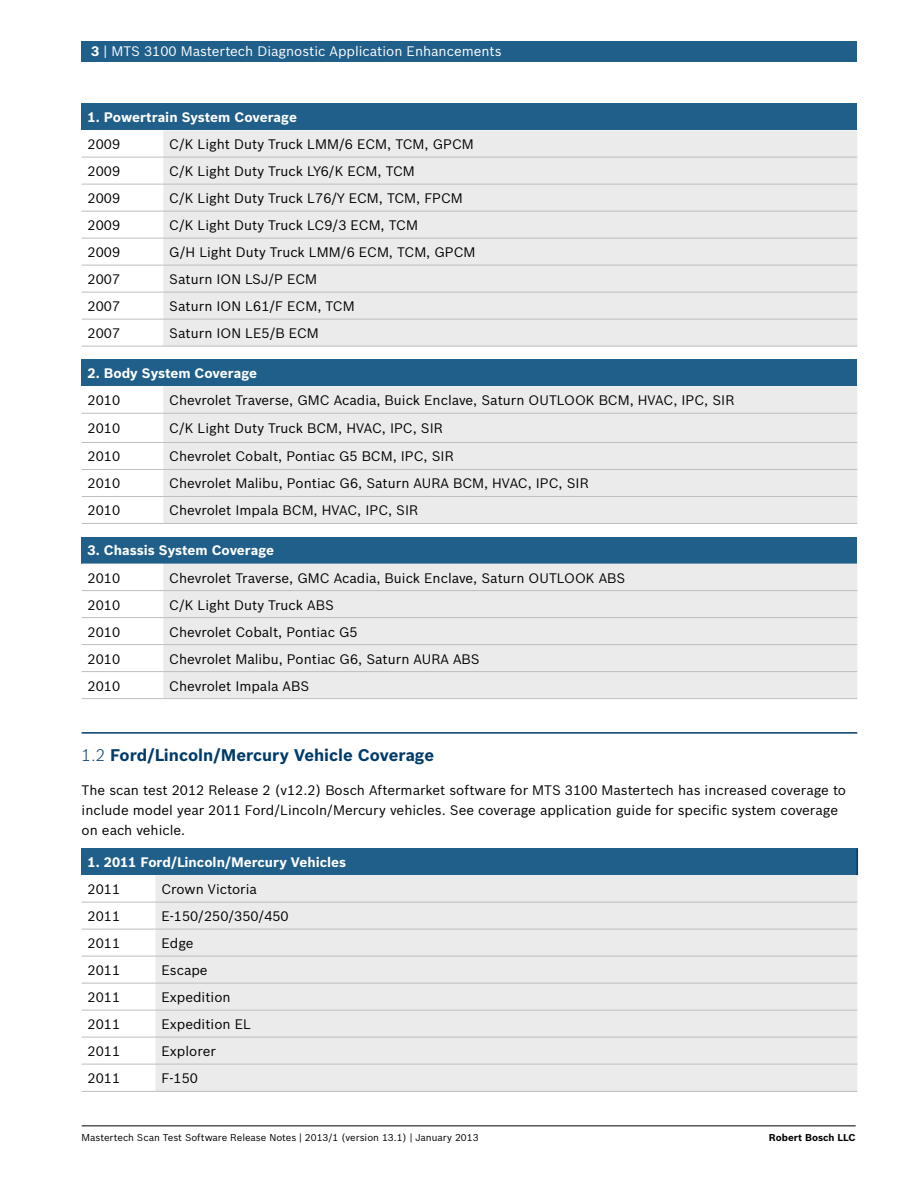
<style>
.page{position:relative;width:918px;height:1188px;background:#fff}
.page>*{position:absolute;margin:0;border:0;box-sizing:border-box;transform-origin:0 0}
.t1{font:700 16.5px "Bosch Sans";color:#003b6a}
.t2{font:13.5px/20.4px "Bosch Sans";color:#000}
.t3{font:700 13.5px "Bosch Sans";color:#fff}
.t4{font:13.5px "Bosch Sans";color:#fff}
.t5{font:9.75px "Bosch Sans";color:#000}
.t6{font:700 9.75px "Bosch Sans";color:#000}
.s1{font-weight:700}
.s2{font-weight:300}
</style>
<div class="page">
<div style="left:82px;top:41px;width:775px;height:20px;background:#215f8b"></div>
<hr style="left:82px;top:1125px;width:774px;height:1px;background:#000">
<hr style="left:82px;top:732px;width:775px;height:2px;background:#003b6a">
<div style="left:82px;top:103px;width:775px;height:27px;background:#215f8b"></div>
<svg style="left:82px;top:156px;width:81px;height:190px"></svg>
<div style="left:163px;top:130px;width:694px;height:216px;background:#ebebec"></div>
<hr style="left:82px;top:157px;width:81px;height:1px;background:#bcbec0">
<hr style="left:163px;top:157px;width:694px;height:1px;background:#bcbec0">
<hr style="left:82px;top:184px;width:81px;height:1px;background:#bcbec0">
<hr style="left:163px;top:184px;width:694px;height:1px;background:#bcbec0">
<hr style="left:82px;top:211px;width:81px;height:1px;background:#bcbec0">
<hr style="left:163px;top:211px;width:694px;height:1px;background:#bcbec0">
<hr style="left:82px;top:238px;width:81px;height:1px;background:#bcbec0">
<hr style="left:163px;top:238px;width:694px;height:1px;background:#bcbec0">
<hr style="left:82px;top:265px;width:81px;height:1px;background:#bcbec0">
<hr style="left:163px;top:265px;width:694px;height:1px;background:#bcbec0">
<hr style="left:82px;top:292px;width:81px;height:1px;background:#bcbec0">
<hr style="left:163px;top:292px;width:694px;height:1px;background:#bcbec0">
<hr style="left:82px;top:319px;width:81px;height:1px;background:#bcbec0">
<hr style="left:163px;top:319px;width:694px;height:1px;background:#bcbec0">
<hr style="left:82px;top:346px;width:81px;height:1px;background:#bcbec0">
<hr style="left:163px;top:346px;width:694px;height:1px;background:#bcbec0">
<div style="left:82px;top:359px;width:775px;height:27px;background:#215f8b"></div>
<svg style="left:82px;top:412px;width:81px;height:1px"></svg>
<div style="left:163px;top:386px;width:694px;height:137px;background:#ebebec"></div>
<hr style="left:82px;top:413px;width:81px;height:1px;background:#bcbec0">
<hr style="left:163px;top:413px;width:694px;height:1px;background:#bcbec0">
<hr style="left:82px;top:442px;width:81px;height:1px;background:#bcbec0">
<hr style="left:163px;top:442px;width:694px;height:1px;background:#bcbec0">
<hr style="left:82px;top:469px;width:81px;height:1px;background:#bcbec0">
<hr style="left:163px;top:469px;width:694px;height:1px;background:#bcbec0">
<hr style="left:82px;top:496px;width:81px;height:1px;background:#bcbec0">
<hr style="left:163px;top:496px;width:694px;height:1px;background:#bcbec0">
<hr style="left:82px;top:523px;width:81px;height:1px;background:#bcbec0">
<hr style="left:163px;top:523px;width:694px;height:1px;background:#bcbec0">
<div style="left:82px;top:537px;width:775px;height:27px;background:#215f8b"></div>
<div style="left:163px;top:564px;width:694px;height:134px;background:#ebebec"></div>
<hr style="left:82px;top:590px;width:81px;height:1px;background:#bcbec0">
<hr style="left:163px;top:590px;width:694px;height:1px;background:#bcbec0">
<hr style="left:82px;top:617px;width:81px;height:1px;background:#bcbec0">
<hr style="left:163px;top:617px;width:694px;height:1px;background:#bcbec0">
<hr style="left:82px;top:644px;width:81px;height:1px;background:#bcbec0">
<hr style="left:163px;top:644px;width:694px;height:1px;background:#bcbec0">
<hr style="left:82px;top:671px;width:81px;height:1px;background:#bcbec0">
<hr style="left:163px;top:671px;width:694px;height:1px;background:#bcbec0">
<hr style="left:82px;top:698px;width:81px;height:1px;background:#bcbec0">
<hr style="left:163px;top:698px;width:694px;height:1px;background:#bcbec0">
<div style="left:82px;top:848px;width:775px;height:27px;background:#215f8b"></div>
<svg style="left:82px;top:901px;width:74px;height:190px"></svg>
<div style="left:156px;top:875px;width:701px;height:216px;background:#ebebec"></div>
<hr style="left:82px;top:902px;width:74px;height:1px;background:#bcbec0">
<hr style="left:156px;top:902px;width:701px;height:1px;background:#bcbec0">
<hr style="left:82px;top:929px;width:74px;height:1px;background:#bcbec0">
<hr style="left:156px;top:929px;width:701px;height:1px;background:#bcbec0">
<hr style="left:82px;top:956px;width:74px;height:1px;background:#bcbec0">
<hr style="left:156px;top:956px;width:701px;height:1px;background:#bcbec0">
<hr style="left:82px;top:983px;width:74px;height:1px;background:#bcbec0">
<hr style="left:156px;top:983px;width:701px;height:1px;background:#bcbec0">
<hr style="left:82px;top:1010px;width:74px;height:1px;background:#bcbec0">
<hr style="left:156px;top:1010px;width:701px;height:1px;background:#bcbec0">
<hr style="left:82px;top:1037px;width:74px;height:1px;background:#bcbec0">
<hr style="left:156px;top:1037px;width:701px;height:1px;background:#bcbec0">
<hr style="left:82px;top:1064px;width:74px;height:1px;background:#bcbec0">
<hr style="left:156px;top:1064px;width:701px;height:1px;background:#bcbec0">
<hr style="left:82px;top:1091px;width:74px;height:1px;background:#bcbec0">
<hr style="left:156px;top:1091px;width:701px;height:1px;background:#bcbec0">
<svg style="left:857px;top:848px;width:1px;height:27px"></svg>
<p class="t4" style="left:91px;top:43px;width:412px"><span class="s1">3</span> | MTS 3100 Mastertech Diagnostic Application Enhancements</p>
<p class="t3" style="left:88px;top:109px;width:211px">1. Powertrain System Coverage</p>
<p class="t2" style="left:88px;top:134px;width:34px">2009</p>
<p class="t2" style="left:169px;top:134px;width:306px">C/K Light Duty Truck LMM/6 ECM, TCM, GPCM</p>
<p class="t2" style="left:88px;top:161px;width:34px">2009</p>
<p class="t2" style="left:169px;top:161px;width:247px">C/K Light Duty Truck LY6/K ECM, TCM</p>
<p class="t2" style="left:88px;top:188px;width:34px">2009</p>
<p class="t2" style="left:169px;top:188px;width:295px">C/K Light Duty Truck L76/Y ECM, TCM, FPCM</p>
<p class="t2" style="left:88px;top:215px;width:34px">2009</p>
<p class="t2" style="left:169px;top:215px;width:250px">C/K Light Duty Truck LC9/3 ECM, TCM</p>
<p class="t2" style="left:88px;top:242px;width:34px">2009</p>
<p class="t2" style="left:169px;top:242px;width:308px">G/H Light Duty Truck LMM/6 ECM, TCM, GPCM</p>
<p class="t2" style="left:88px;top:269px;width:34px">2007</p>
<p class="t2" style="left:169px;top:269px;width:149px">Saturn ION LSJ/P ECM</p>
<p class="t2" style="left:88px;top:296px;width:34px">2007</p>
<p class="t2" style="left:169px;top:296px;width:187px">Saturn ION L61/F ECM, TCM</p>
<p class="t2" style="left:88px;top:323px;width:34px">2007</p>
<p class="t2" style="left:169px;top:323px;width:151px">Saturn ION LE5/B ECM</p>
<p class="t3" style="left:88px;top:365px;width:171px">2. Body System Coverage</p>
<p class="t2" style="left:88px;top:390px;width:34px">2010</p>
<p class="t2" style="left:169px;top:390px;width:567px">Chevrolet Traverse, GMC Acadia, Buick Enclave, Saturn OUTLOOK BCM, HVAC, IPC, SIR</p>
<p class="t2" style="left:88px;top:418px;width:34px">2010</p>
<p class="t2" style="left:169px;top:418px;width:275px">C/K Light Duty Truck BCM, HVAC, IPC, SIR</p>
<p class="t2" style="left:88px;top:446px;width:34px">2010</p>
<p class="t2" style="left:169px;top:446px;width:286px">Chevrolet Cobalt, Pontiac G5 BCM, IPC, SIR</p>
<p class="t2" style="left:88px;top:473px;width:34px">2010</p>
<p class="t2" style="left:169px;top:473px;width:421px">Chevrolet Malibu, Pontiac G6, Saturn AURA BCM, HVAC, IPC, SIR</p>
<p class="t2" style="left:88px;top:500px;width:34px">2010</p>
<p class="t2" style="left:169px;top:500px;width:251px">Chevrolet Impala BCM, HVAC, IPC, SIR</p>
<p class="t3" style="left:88px;top:542px;width:188px">3. Chassis System Coverage</p>
<p class="t2" style="left:88px;top:567px;width:34px">2010</p>
<p class="t2" style="left:169px;top:567px;width:458px">Chevrolet Traverse, GMC Acadia, Buick Enclave, Saturn OUTLOOK ABS</p>
<p class="t2" style="left:88px;top:594px;width:34px">2010</p>
<p class="t2" style="left:169px;top:594px;width:166px">C/K Light Duty Truck ABS</p>
<p class="t2" style="left:88px;top:621px;width:34px">2010</p>
<p class="t2" style="left:169px;top:621px;width:190px">Chevrolet Cobalt, Pontiac G5</p>
<p class="t2" style="left:88px;top:648px;width:34px">2010</p>
<p class="t2" style="left:169px;top:648px;width:312px">Chevrolet Malibu, Pontiac G6, Saturn AURA ABS</p>
<p class="t2" style="left:88px;top:675px;width:34px">2010</p>
<p class="t2" style="left:169px;top:675px;width:141px">Chevrolet Impala ABS</p>
<p class="t1" style="left:82px;top:744px;width:354px"><span class="s2">1.2</span> Ford/Lincoln/Mercury Vehicle Coverage</p>
<p class="t2" style="left:82px;top:779px;width:766px">The scan test 2012 Release 2 (v12.2) Bosch Aftermarket software for MTS 3100 Mastertech has increased coverage to include model year 2011 Ford/Lincoln/Mercury vehicles. See coverage application guide for specific system coverage on each vehicle.</p>
<p class="t3" style="left:88px;top:854px;width:260px">1. 2011 Ford/Lincoln/Mercury Vehicles</p>
<p class="t2" style="left:88px;top:879px;width:34px">2011</p>
<p class="t2" style="left:162px;top:879px;width:97px">Crown Victoria</p>
<p class="t2" style="left:88px;top:906px;width:34px">2011</p>
<p class="t2" style="left:162px;top:906px;width:129px">E-150/250/350/450</p>
<p class="t2" style="left:88px;top:933px;width:34px">2011</p>
<p class="t2" style="left:162px;top:933px;width:34px">Edge</p>
<p class="t2" style="left:88px;top:960px;width:34px">2011</p>
<p class="t2" style="left:162px;top:960px;width:48px">Escape</p>
<p class="t2" style="left:88px;top:987px;width:34px">2011</p>
<p class="t2" style="left:162px;top:987px;width:71px">Expedition</p>
<p class="t2" style="left:88px;top:1014px;width:34px">2011</p>
<p class="t2" style="left:162px;top:1014px;width:91px">Expedition EL</p>
<p class="t2" style="left:88px;top:1041px;width:34px">2011</p>
<p class="t2" style="left:162px;top:1041px;width:56px">Explorer</p>
<p class="t2" style="left:88px;top:1068px;width:34px">2011</p>
<p class="t2" style="left:162px;top:1068px;width:38px">F-150</p>
<p class="t5" style="left:82px;top:1131px;width:398px">Mastertech Scan Test Software Release Notes | 2013/1 (version 13.1) | January 2013</p>
<p class="t6" style="left:769px;top:1131px;width:88px">Robert Bosch LLC</p>
</div>
